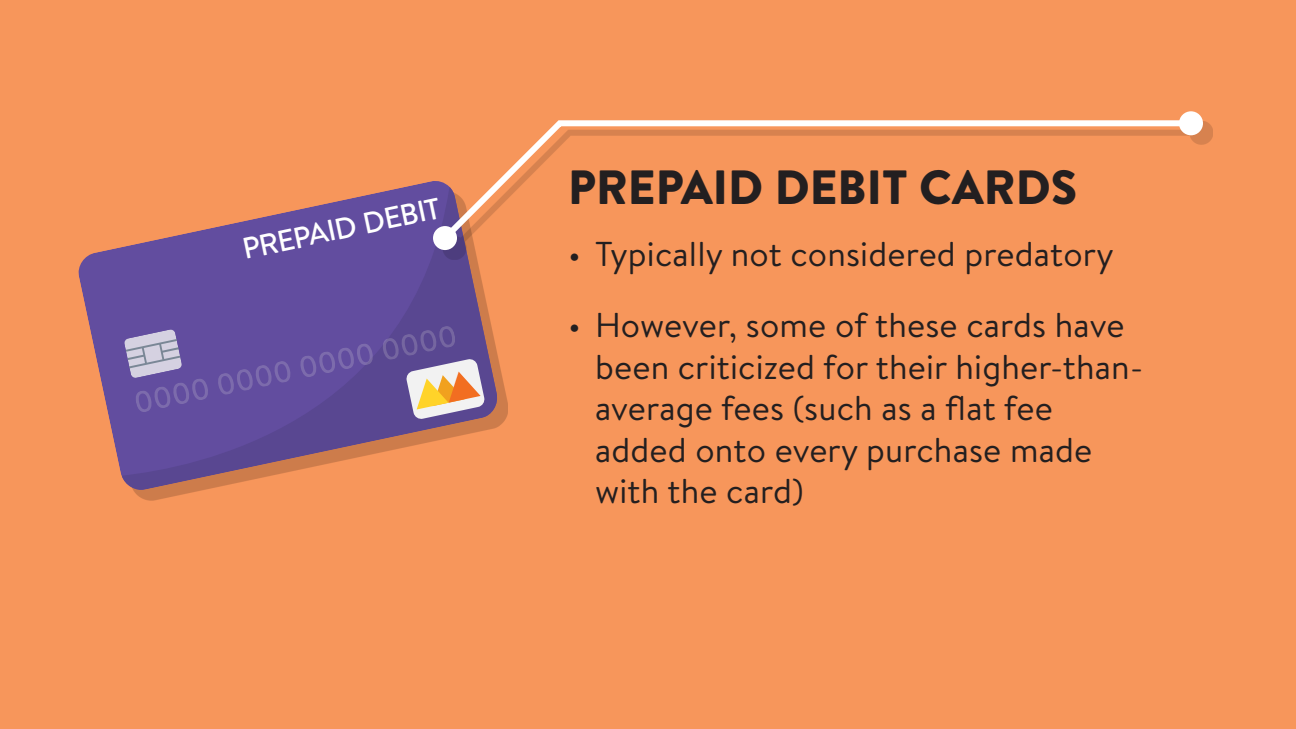
<style>
.page{position:relative;width:1296px;height:729px;background:#f7965b}
.page>*{position:absolute;margin:0;border:0;box-sizing:border-box;transform-origin:0 0}
.t1{font:900 48px "Brandon Text";color:#231f20}
.t2{font:34.5px/41.4px "Brandon Text";letter-spacing:.005em;color:#231f20}
.t3{font:500 29.7px "Brandon Text";color:#fff}
</style>
<div class="page">
<div style="left:89px;top:191px;width:419px;height:309px;background:#231f20;opacity:.2"></div>
<svg style="left:78px;top:181px;width:359px;height:311px"></svg>
<svg style="left:122px;top:187px;width:377px;height:305px;fill:#624d9f"></svg>
<svg style="left:217px;top:360px;width:74px;height:35px;background:#6753a1"></svg>
<svg style="left:299px;top:343px;width:75px;height:35px;background:#6753a0"></svg>
<svg style="left:124px;top:329px;width:85px;height:84px;background:#8071af"></svg>
<svg style="left:382px;top:325px;width:103px;height:95px;background:#917b9b"></svg>
<div style="left:442px;top:121px;width:771px;height:139px;background:#f7965b"></div>
<svg style="left:437px;top:119px;width:760px;height:128px"></svg>
<div style="left:1179px;top:111px;width:24px;height:24px;background:#fff;border-radius:50%"></div>
<div style="left:433px;top:226px;width:24px;height:24px;background:#fff;border-radius:50%"></div>
<p class="t3" style="left:239px;top:229px;width:203px;rotate:-12deg">PREPAID DEBIT</p>
<h1 class="t1" style="left:568px;top:153px;width:511px">PREPAID DEBIT CARDS</h1>
<p class="t2" style="left:568px;top:232px;width:547px">• Typically not considered predatory</p>
<p class="t2" style="left:595px;top:304px;width:550px;text-indent:-27px">• However, some of these cards have been criticized for their higher-than&shy;average fees (such as a flat fee added onto every purchase made with the card)</p>
</div>
